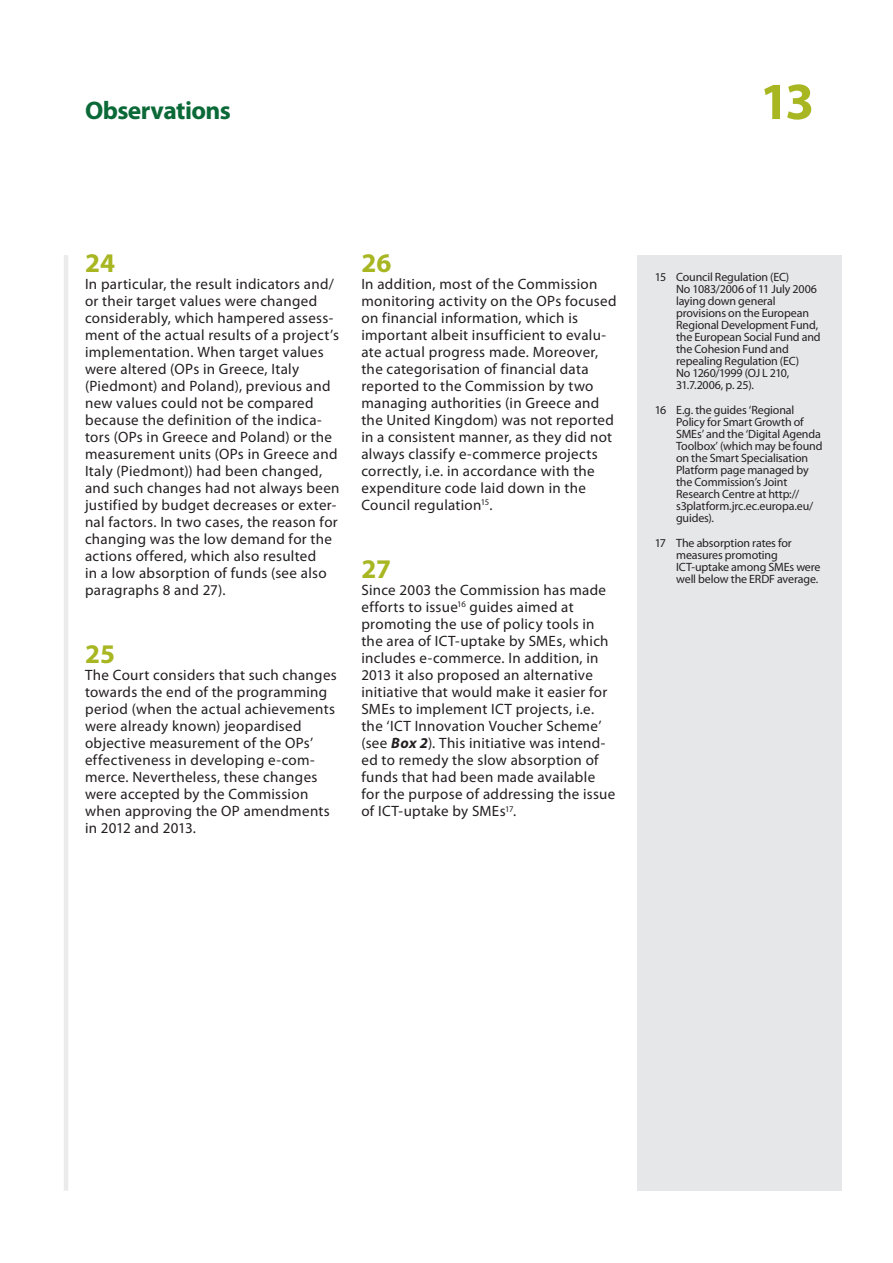
<style>
.page{position:relative;width:893px;height:1263px;background:#fff}
.page>*{position:absolute;margin:0;border:0;box-sizing:border-box;transform-origin:0 0}
.t1{font:700 52.5px "Myriad Pro";color:#a7b621}
.E_05_-_CHAP__1__TEXT{font:700 27px "Myriad Pro";color:#a7b621}
.t2{font:700 25.5px "Myriad Pro";letter-spacing:-.025em;color:#0b6938}
.E_05_-_CHAP__1__TEXT-2{font:15px/17px "Myriad Pro";letter-spacing:.02em;color:#231f20}
.E_08_-_CHAP__FOOTNOT{font:12px/12px "Myriad Pro";letter-spacing:-.015em;color:#231f20}
.s1{font-weight:700;font-style:italic}
</style>
<div class="page">
<hr style="left:64px;top:255px;width:4px;height:936px;background:#ebebeb">
<div style="left:638px;top:255px;width:204px;height:936px;background:#e6e7e9"></div>
<h3 class="t2" style="left:85px;top:94px;width:147px">Observations</h3>
<h1 class="t1" style="left:760px;top:67px;width:56px">13</h1>
<p class="E_05_-_CHAP__1__TEXT" style="left:85px;top:245px;width:32px">24</p>
<p class="E_05_-_CHAP__1__TEXT-2" style="left:85px;top:275px;width:256px">In particular, the result indicators and/ or their target values were changed considerably, which hampered assess‑ ment of the actual results of a project’s implementation. When target values were altered (OPs in Greece, Italy (Piedmont) and Poland), previous and new values could not be compared because the definition of the indica‑ tors (OPs in Greece and Poland) or the measurement units (OPs in Greece and Italy (Piedmont)) had been changed, and such changes had not always been justified by budget decreases or exter‑ nal factors. In two cases, the reason for changing was the low demand for the actions offered, which also resulted<br>in a low absorption of funds (see also paragraphs 8 and 27).</p>
<p class="E_05_-_CHAP__1__TEXT" style="left:85px;top:637px;width:32px">25</p>
<p class="E_05_-_CHAP__1__TEXT-2" style="left:85px;top:667px;width:253px">The Court considers that such changes towards the end of the programming period (when the actual achievements were already known) jeopardised objective measurement of the OPs’ effectiveness in developing e‑com‑ merce. Nevertheless, these changes were accepted by the Commission when approving the OP amendments in 2012 and 2013.</p>
<p class="E_05_-_CHAP__1__TEXT" style="left:361px;top:245px;width:32px">26</p>
<p class="E_05_-_CHAP__1__TEXT-2" style="left:361px;top:275px;width:257px">In addition, most of the Commission monitoring activity on the OPs focused on financial information, which is important albeit insufficient to evalu‑ ate actual progress made. Moreover, the categorisation of financial data reported to the Commission by two managing authorities (in Greece and the United Kingdom) was not reported in a consistent manner, as they did not always classify e‑commerce projects correctly, i.e. in accordance with the expenditure code laid down in the Council regulation<sup>15</sup>.</p>
<p class="E_05_-_CHAP__1__TEXT" style="left:361px;top:552px;width:31px">27</p>
<p class="E_05_-_CHAP__1__TEXT-2" style="left:361px;top:582px;width:255px">Since 2003 the Commission has made efforts to issue<sup>16</sup> guides aimed at promoting the use of policy tools in the area of ICT‑uptake by SMEs, which includes e‑commerce. In addition, in 2013 it also proposed an alternative initiative that would make it easier for SMEs to implement ICT projects, i.e. the ‘ICT Innovation Voucher Scheme’ (see <span class="s1">Box 2</span>). This initiative was intend‑ ed to remedy the slow absorption of funds that had been made available for the purpose of addressing the issue of ICT‑uptake by SMEs<sup>17</sup>.</p>
<p class="E_08_-_CHAP__FOOTNOT" style="left:676px;top:271px;width:146px;text-indent:-21px">15 Council Regulation (EC)<br>No 1083/2006 of 11 July 2006 laying down general provisions on the European<br>Regional Development Fund, the European Social Fund and the Cohesion Fund and repealing Regulation (EC)<br>No 1260/1999 (OJ L 210,<br>31.7.2006, p. 25).</p>
<p class="E_08_-_CHAP__FOOTNOT" style="left:676px;top:404px;width:148px;text-indent:-21px">16 E.g. the guides ‘Regional<br>Policy for Smart Growth of<br>SMEs’ and the ‘Digital Agenda<br>Toolbox’ (which may be found on the Smart Specialisation<br>Platform page managed by the Commission’s Joint<br>Research Centre at http:// s3platform.jrc.ec.europa.eu/ guides).</p>
<p class="E_08_-_CHAP__FOOTNOT" style="left:676px;top:536px;width:146px;text-indent:-21px">17 The absorption rates for measures promoting<br>ICT‑uptake among SMEs were well below the ERDF average.</p>
</div>
